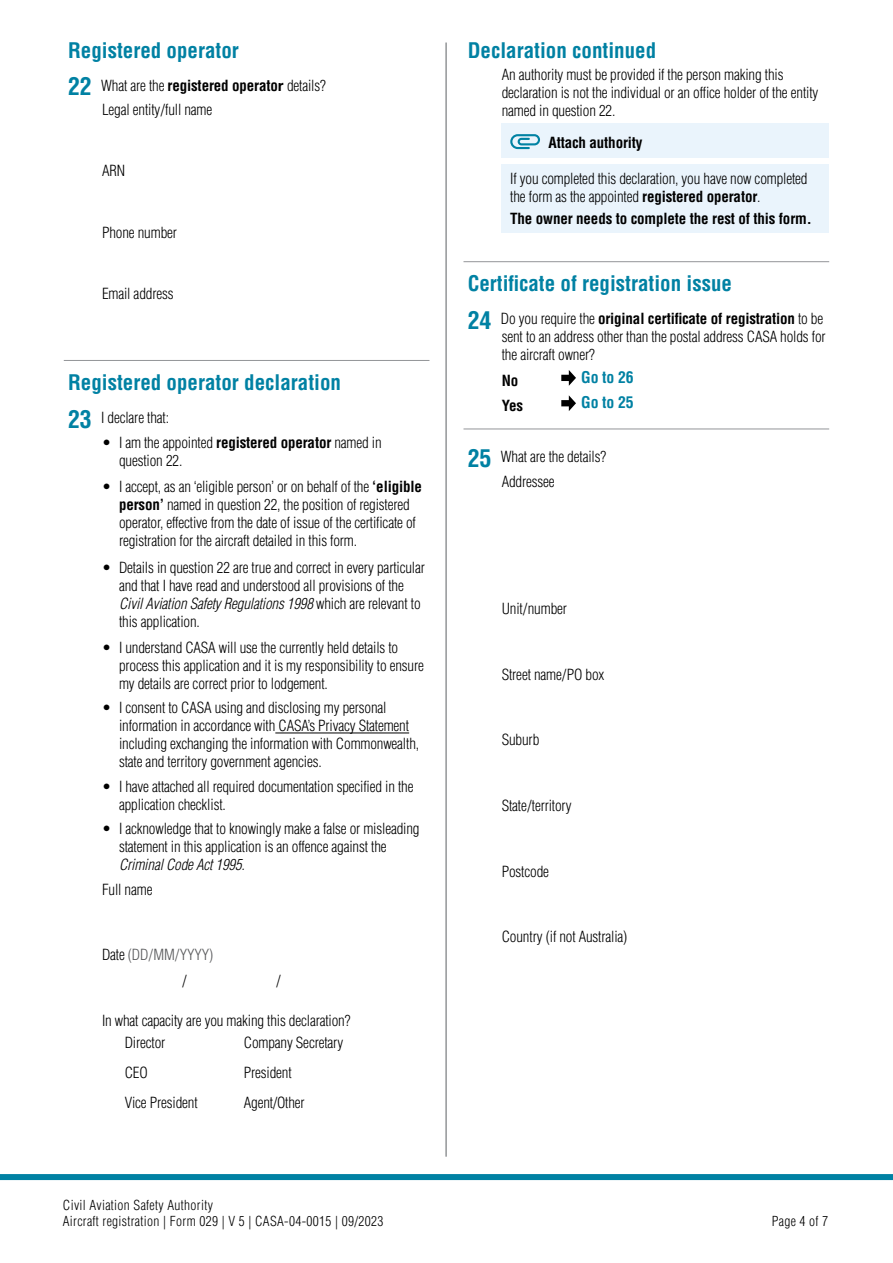
<style>
.page{position:relative;width:893px;height:1263px;background:#fff}
.page>*{position:absolute;margin:0;border:0;box-sizing:border-box;transform-origin:0 0}
.Sub-H_Cont_Bold_blue_14pt{font:700 condensed 21px "Helvetica LT Std";color:#0081a3}
.P_10pt{font:700 condensed 15.75px "Helvetica LT Std";letter-spacing:-.01em;color:#0081a3}
.Bullets_Indent_13mm_10pt{font:300 condensed 15px/18px "Helvetica LT Std";letter-spacing:-.01em;color:#000}
.P_Indent_9mm_10pt_SA1mm{font:300 condensed 15px/18px "Helvetica LT Std";letter-spacing:-.01em;color:#000}
._2SH__P_Indent_9mm_10pt{font:300 condensed 15px/18px "Helvetica LT Std";letter-spacing:-.01em;color:#000}
.P_10pt-2{font:300 condensed 15px/18px "Helvetica LT Std";letter-spacing:-.01em;color:#000}
.P_BODY_10pt_black_light{font:300 condensed 15px "Helvetica LT Std";letter-spacing:-.01em;color:#000}
.P_Indent_9mm_10pt_SA0mm{font:300 condensed 15px "Helvetica LT Std";letter-spacing:-.01em;color:#000}
.P_10pt-3{font:700 condensed 15px "Helvetica LT Std";letter-spacing:-.01em;color:#000}
.P_Indent_9mm_10pt_SA1mm-2{font:300 condensed 15px "Helvetica LT Std";letter-spacing:-.01em;color:#58595b}
.Attached_note_10pt_Bold{font:700 condensed 15px "Helvetica LT Std";letter-spacing:-.01em;color:#000}
.P_Indent_9mm_10pt_SA0mm-2{font:700 condensed 15px "Helvetica LT Std";color:#000}
.P_Indent_9mm_10pt_SA2mm{font:300 condensed 15px "Helvetica LT Std";color:#000}
.N_Y_Checkbox_line{font:700 condensed 15px "Helvetica LT Std";color:#000}
.t1{font:300 condensed 13.5px/16.5px "Helvetica LT Std";letter-spacing:.025em;color:#000}
.s1{font-weight:700;font-size:24px;color:#0081a3}
.s2{font-weight:700}
.s3{font-weight:700;font-stretch:normal}
.s4{font-style:italic}
.s5{color:#000}
</style>
<div class="page">
<div style="left:0;top:1174px;width:893px;height:6px;background:#0081a3"></div>
<hr style="left:445px;top:43px;width:2px;height:1114px;background:#939598">
<hr style="left:275px;top:732px;width:134px;height:1px;background:#000">
<hr style="left:64px;top:360px;width:365px;height:1px;background:#939598">
<div style="left:502px;top:123px;width:327px;height:34px;background:#eaf4fc"></div>
<div style="left:502px;top:164px;width:327px;height:68px;background:#eaf4fc"></div>
<hr style="left:463px;top:261px;width:366px;height:1px;background:#939598">
<svg style="left:561px;top:370px;width:15px;height:16px"></svg>
<svg style="left:561px;top:395px;width:15px;height:16px"></svg>
<hr style="left:463px;top:429px;width:366px;height:1px;background:#939598">
<p class="Sub-H_Cont_Bold_blue_14pt" style="left:68px;top:37px;width:172px">Registered operator</p>
<p class="_2SH__P_Indent_9mm_10pt" style="left:68px;top:76px;width:259px"><span class="s1">22</span> What are the <span class="s2">registered operato</span><span class="s3">r</span> details?</p>
<p class="P_Indent_9mm_10pt_SA1mm" style="left:102px;top:101px;width:112px">Legal entity/full name</p>
<p class="P_Indent_9mm_10pt_SA1mm" style="left:102px;top:162px;width:25px">ARN</p>
<p class="P_Indent_9mm_10pt_SA1mm" style="left:102px;top:223px;width:76px">Phone number</p>
<p class="P_Indent_9mm_10pt_SA1mm" style="left:102px;top:285px;width:73px">Email address</p>
<p class="Sub-H_Cont_Bold_blue_14pt" style="left:68px;top:369px;width:274px">Registered operator declaration</p>
<p class="_2SH__P_Indent_9mm_10pt" style="left:68px;top:409px;width:103px"><span class="s1">23</span> I declare that:</p>
<p class="Bullets_Indent_13mm_10pt" style="left:119px;top:433px;width:264px;text-indent:-17px">• I am the appointed <span class="s2">registered operator</span> named in question 22.</p>
<p class="Bullets_Indent_13mm_10pt" style="left:119px;top:477px;width:304px;text-indent:-17px">• I accept, as an ‘eligible person’ or on behalf of the <span class="s2">‘eligible person’</span> named in question 22, the position of registered operator, effective from the date of issue of the certificate of registration for the aircraft detailed in this form.</p>
<p class="Bullets_Indent_13mm_10pt" style="left:119px;top:558px;width:307px;text-indent:-17px">• Details in question 22 are true and correct in every particular and that I have read and understood all provisions of the <span class="s4">Civil Aviation Safety Regulations 1998</span> which are relevant to this application.</p>
<p class="Bullets_Indent_13mm_10pt" style="left:119px;top:638px;width:306px;text-indent:-17px">• I understand CASA will use the currently held details to process this application and it is my responsibility to ensure my details are correct prior to lodgement.</p>
<p class="Bullets_Indent_13mm_10pt" style="left:119px;top:699px;width:302px;text-indent:-17px">• I consent to CASA using and disclosing my personal information in accordance with CASA’s Privacy Statement including exchanging the information with Commonwealth, state and territory government agencies.</p>
<p class="Bullets_Indent_13mm_10pt" style="left:119px;top:777px;width:296px;text-indent:-17px">• I have attached all required documentation specified in the application checklist.</p>
<p class="Bullets_Indent_13mm_10pt" style="left:119px;top:820px;width:302px;text-indent:-17px">• I acknowledge that to knowingly make a false or misleading statement in this application is an offence against the<br><span class="s4">Criminal Code Act 1995.</span></p>
<p class="P_Indent_9mm_10pt_SA1mm" style="left:102px;top:880px;width:52px">Full name</p>
<p class="P_Indent_9mm_10pt_SA1mm-2" style="left:102px;top:945px;width:113px"><span class="s5">Date</span> (DD/MM/YYYY)</p>
<p class="P_Indent_9mm_10pt_SA2mm" style="left:182px;top:971px;width:6px">/</p>
<p class="P_Indent_9mm_10pt_SA2mm" style="left:276px;top:971px;width:6px">/</p>
<p class="P_Indent_9mm_10pt_SA0mm" style="left:102px;top:1011px;width:250px">In what capacity are you making this declaration?</p>
<p class="P_BODY_10pt_black_light" style="left:125px;top:1033px;width:42px">Director</p>
<p class="P_BODY_10pt_black_light" style="left:244px;top:1033px;width:101px">Company Secretary</p>
<p class="P_BODY_10pt_black_light" style="left:125px;top:1063px;width:25px">CEO</p>
<p class="P_BODY_10pt_black_light" style="left:244px;top:1063px;width:49px">President</p>
<p class="P_BODY_10pt_black_light" style="left:125px;top:1093px;width:75px">Vice President</p>
<p class="P_BODY_10pt_black_light" style="left:244px;top:1093px;width:62px">Agent/Other</p>
<p class="t1" style="left:63px;top:1197px;width:322px">Civil Aviation Safety Authority<br>Aircraft registration | Form 029 | V 5 | CASA-04-0015 | 09/2023</p>
<p class="Sub-H_Cont_Bold_blue_14pt" style="left:468px;top:37px;width:190px">Declaration continued</p>
<p class="P_Indent_9mm_10pt_SA1mm" style="left:502px;top:65px;width:318px">An authority must be provided if the person making this declaration is not the individual or an office holder of the entity named in question 22.</p>
<p class="Attached_note_10pt_Bold" style="left:549px;top:133px;width:96px">Attach authority</p>
<p class="P_10pt-2" style="left:510px;top:169px;width:299px">If you completed this declaration, you have now completed the form as the appointed <span class="s2">registered operator</span>.</p>
<p class="P_10pt-3" style="left:510px;top:209px;width:303px">The owner needs to complete the rest of this form.</p>
<p class="Sub-H_Cont_Bold_blue_14pt" style="left:468px;top:270px;width:266px">Certificate of registration issue</p>
<p class="_2SH__P_Indent_9mm_10pt" style="left:502px;top:310px;width:325px;text-indent:-34px"><span class="s1">24</span> Do you require the <span class="s2">original certificate of registration</span> to be sent to an address other than the postal address CASA holds for the aircraft owner?</p>
<p class="N_Y_Checkbox_line" style="left:502px;top:371px;width:18px">No</p>
<p class="P_10pt" style="left:581px;top:367px;width:54px">Go to 26</p>
<p class="P_Indent_9mm_10pt_SA0mm-2" style="left:502px;top:396px;width:23px">Yes</p>
<p class="P_10pt" style="left:581px;top:393px;width:54px">Go to 25</p>
<p class="_2SH__P_Indent_9mm_10pt" style="left:468px;top:448px;width:140px"><span class="s1">25</span> What are the details?</p>
<p class="P_Indent_9mm_10pt_SA1mm" style="left:502px;top:472px;width:54px">Addressee</p>
<p class="P_Indent_9mm_10pt_SA1mm" style="left:502px;top:599px;width:67px">Unit/number</p>
<p class="P_Indent_9mm_10pt_SA1mm" style="left:502px;top:665px;width:104px">Street name/PO box</p>
<p class="P_Indent_9mm_10pt_SA1mm" style="left:502px;top:731px;width:39px">Suburb</p>
<p class="P_Indent_9mm_10pt_SA1mm" style="left:502px;top:796px;width:71px">State/territory</p>
<p class="P_Indent_9mm_10pt_SA1mm" style="left:502px;top:862px;width:49px">Postcode</p>
<p class="P_Indent_9mm_10pt_SA1mm" style="left:502px;top:928px;width:127px">Country (if not Australia)</p>
<p class="t1" style="left:772px;top:1213px;width:58px">Page 4 of 7</p>
</div>
